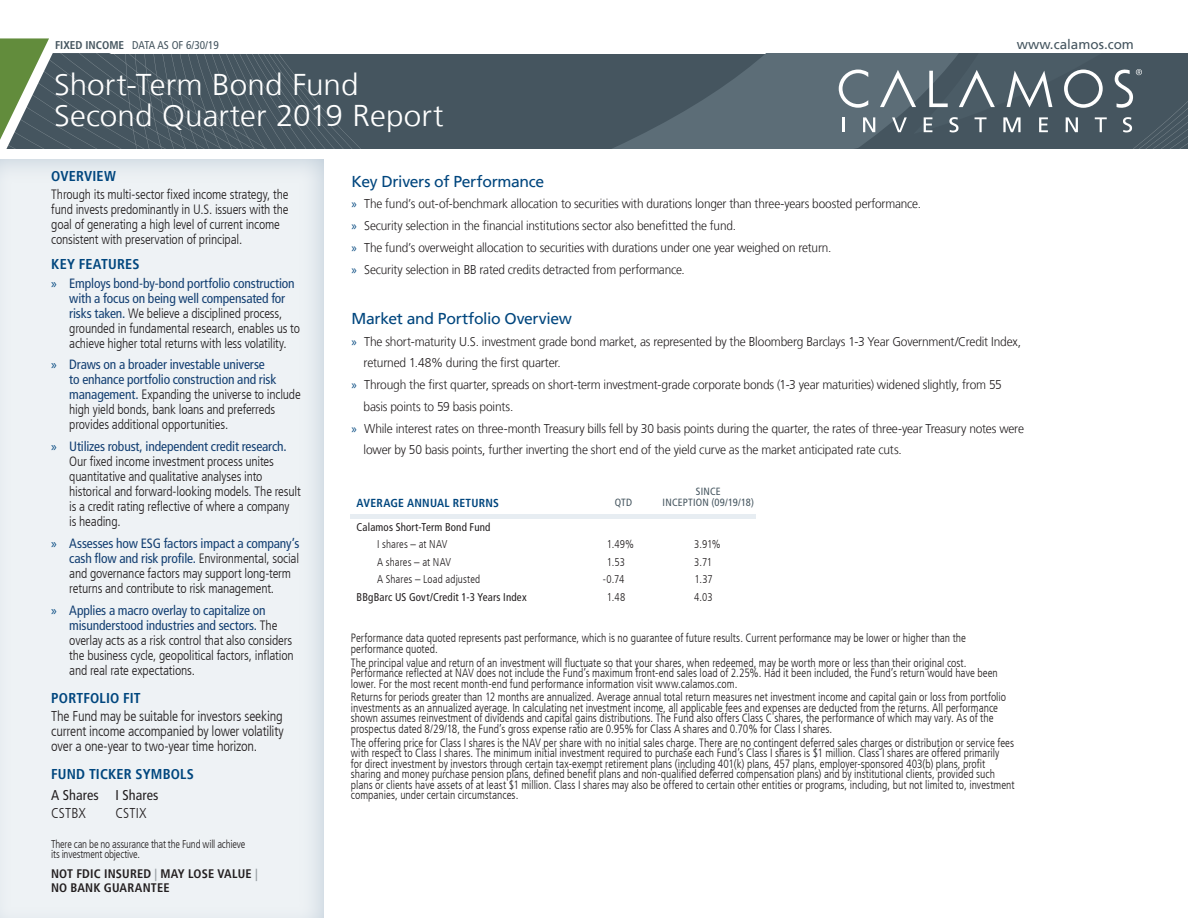
<style>
.page{position:relative;width:1188px;height:918px;background:#fff}
.page>*{position:absolute;margin:0;border:0;box-sizing:border-box;transform-origin:0 0}
.t1{font:300 30px/31.5px "Frutiger LT";color:#fff;scale:1.05 1}
.t2{font:15.75px "Frutiger LT";letter-spacing:-.02em;color:#00467e}
.t3{font:300 condensed 14.25px/15px "Frutiger LT";letter-spacing:-.015em;color:#231f20;text-align:justify}
.t4{font:700 condensed 14.25px "Frutiger LT";letter-spacing:.01em;color:#00467e}
.t5{font:condensed 14.25px "Frutiger LT";letter-spacing:.005em;color:#231f20}
.t6{font:300 condensed 13.5px/15px "Frutiger LT";letter-spacing:-.015em;color:#231f20}
.t7{font:13.5px "Frutiger LT";color:#45555f}
.t8{font:300 12.75px "Frutiger LT";letter-spacing:-.015em;color:#231f20;scale:.94 1}
.t9{font:300 12.75px/22px "Frutiger LT";letter-spacing:-.015em;color:#231f20;scale:.93 1}
.t10{font:700 condensed 12.3px/13.5px "Frutiger LT";letter-spacing:.015em;color:#231f20}
.t11{font:300 condensed 12px/10.5px "Frutiger LT";color:#231f20;scale:.95 1}
.t12{font:700 condensed 11.7px "Frutiger LT";letter-spacing:.02em;color:#00467e}
.t13{font:300 condensed 11.25px/10.5px "Frutiger LT";letter-spacing:-.015em;color:#231f20;scale:.95 1}
.t14{font:condensed 11.25px "Frutiger LT";letter-spacing:.015em;color:#231f20}
.t15{font:300 condensed 11.25px "Frutiger LT";letter-spacing:-.015em;color:#231f20}
.t16{font:condensed 11.25px "Frutiger LT";color:#45555f}
.t17{font:300 condensed 11.25px "Frutiger LT";letter-spacing:.01em;color:#231f20}
.t18{font:300 condensed 11.25px "Frutiger LT";letter-spacing:.015em;color:#231f20}
.t19{font:condensed 10.5px/10.5px "Frutiger LT";letter-spacing:.02em;color:#45555f;text-align:center}
.s1{font-weight:700}
.s2{font-family:"Myriad Pro";font-weight:400;font-stretch:normal;color:#00467e}
.s3{font-weight:400;color:#133f72}
.s4{color:#959ca1}
.s5{font-family:"Myriad Pro";font-weight:400;color:#00467e}
.s6{color:#00467e}
</style>
<div class="page">
<div style="left:802px;top:54px;width:37px;height:94px;background:#5c6d77"></div>
<div style="left:0;top:155px;width:325px;height:763px;background:#eef2f5"></div>
<svg style="left:839px;top:54px;width:349px;height:94px;background:#5a6972"></svg>
<svg style="left:0;top:38px;width:802px;height:111px;background:#647379"></svg>
<div style="left:350px;top:514px;width:406px;height:5px;background:#e7edf2"></div>
<p class="t16" style="left:55px;top:39px;width:165px"><span class="s1">FIXED INCOME</span> DATA AS OF 6/30/19</p>
<p class="t7" style="left:1017px;top:36px;width:119px">www.calamos.com</p>
<h1 class="t1" style="left:54px;top:69px;width:373px">Short-Term Bond Fund<br>Second Quarter 2019 Report</h1>
<p class="t4" style="left:51px;top:168px;width:66px">OVERVIEW</p>
<p class="t6" style="left:51px;top:187px;width:239px">Through its multi-sector fixed income strategy, the fund invests predominantly in U.S. issuers with the goal of generating a high level of current income consistent with preservation of principal.</p>
<p class="t4" style="left:51px;top:256px;width:90px">KEY FEATURES</p>
<p class="t6" style="left:69px;top:276px;width:232px;text-indent:-18px"><span class="s2">»</span> <span class="s3">Employs bond-by-bond portfolio construction with a focus on being well compensated for risks taken.</span> We believe a disciplined process, grounded in fundamental research, enables us to achieve higher total returns with less volatility.</p>
<p class="t6" style="left:69px;top:357px;width:233px;text-indent:-18px"><span class="s2">»</span> <span class="s3">Draws on a broader investable universe<br>to enhance portfolio construction and risk management.</span> Expanding the universe to include high yield bonds, bank loans and preferreds provides additional opportunities.</p>
<p class="t6" style="left:69px;top:439px;width:233px;text-indent:-18px"><span class="s2">»</span> <span class="s3">Utilizes robust, independent credit research.<br></span>Our fixed income investment process unites quantitative and qualitative analyses into historical and forward-looking models. The result is a credit rating reflective of where a company<br>is heading.</p>
<p class="t6" style="left:69px;top:536px;width:232px;text-indent:-18px"><span class="s2">»</span> <span class="s3">Assesses how ESG factors impact a company’s cash flow and risk profile.</span> Environmental, social and governance factors may support long-term returns and contribute to risk management.</p>
<p class="t6" style="left:69px;top:603px;width:226px;text-indent:-18px"><span class="s2">»</span> <span class="s3">Applies a macro overlay to capitalize on misunderstood industries and sectors.</span> The overlay acts as a risk control that also considers the business cycle, geopolitical factors, inflation and real rate expectations.</p>
<p class="t4" style="left:51px;top:690px;width:91px">PORTFOLIO FIT</p>
<p class="t3" style="left:51px;top:709px;width:234px">The Fund may be suitable for investors seeking current income accompanied by lower volatility over a one-year to two-year time horizon.</p>
<p class="t4" style="left:51px;top:765px;width:144px">FUND TICKER SYMBOLS</p>
<p class="t5" style="left:51px;top:787px;width:109px">A Shares I Shares</p>
<p class="t3" style="left:51px;top:806px;width:36px">CSTBX</p>
<p class="t3" style="left:116px;top:806px;width:32px">CSTIX</p>
<p class="t13" style="left:51px;top:839px;width:206px">There can be no assurance that the Fund will achieve its investment objective.</p>
<p class="t10" style="left:51px;top:867px;width:208px">NOT FDIC INSURED <span class="s4">|</span> MAY LOSE VALUE <span class="s4">|<br></span>NO BANK GUARANTEE</p>
<h2 class="t2" style="left:352px;top:172px;width:194px">Key Drivers of Performance</h2>
<p class="t9" style="left:352px;top:193px;width:614px"><span class="s5">»</span><span class="s6">»</span> The fund’s out-of-benchmark allocation to securities with durations longer than three-years boosted performance. <span class="s5">»</span><span class="s6">»</span> Security selection in the financial institutions sector also benefitted the fund.<br><span class="s5">»</span><span class="s6">»</span> The fund’s overweight allocation to securities with durations under one year weighed on return.<br><span class="s5">»</span><span class="s6">»</span> Security selection in BB rated credits detracted from performance.</p>
<h2 class="t2" style="left:352px;top:309px;width:222px">Market and Portfolio Overview</h2>
<p class="t8" style="left:352px;top:334px;width:714px"><span class="s5">»</span><span class="s6">»</span> The short-maturity U.S. investment grade bond market, as represented by the Bloomberg Barclays 1-3 Year Government/Credit Index,</p>
<p class="t8" style="left:364px;top:356px;width:211px">returned 1.48% during the first quarter.</p>
<p class="t8" style="left:352px;top:377px;width:693px"><span class="s5">»</span><span class="s6">»</span> Through the first quarter, spreads on short-term investment-grade corporate bonds (1-3 year maturities) widened slightly, from 55</p>
<p class="t8" style="left:364px;top:399px;width:161px">basis points to 59 basis points.</p>
<p class="t8" style="left:352px;top:421px;width:717px"><span class="s5">»</span><span class="s6">»</span> While interest rates on three-month Treasury bills fell by 30 basis points during the quarter, the rates of three-year Treasury notes were</p>
<p class="t8" style="left:364px;top:443px;width:574px">lower by 50 basis points, further inverting the short end of the yield curve as the market anticipated rate cuts.</p>
<p class="t12" style="left:357px;top:496px;width:144px">AVERAGE ANNUAL RETURNS</p>
<p class="t19" style="left:615px;top:497px;width:19px">QTD</p>
<p class="t19" style="left:663px;top:487px;width:93px">SINCE<br>INCEPTION (09/19/18)</p>
<p class="t14" style="left:357px;top:521px;width:135px">Calamos Short-Term Bond Fund</p>
<p class="t17" style="left:377px;top:538px;width:72px">I shares – at NAV</p>
<p class="t15" style="left:607px;top:538px;width:29px">1.49%</p>
<p class="t15" style="left:694px;top:538px;width:28px">3.91%</p>
<p class="t17" style="left:377px;top:555px;width:76px">A shares – at NAV</p>
<p class="t15" style="left:607px;top:555px;width:20px">1.53</p>
<p class="t15" style="left:694px;top:555px;width:19px">3.71</p>
<p class="t18" style="left:377px;top:573px;width:105px">A Shares – Load adjusted</p>
<p class="t15" style="left:603px;top:573px;width:23px">-0.74</p>
<p class="t15" style="left:695px;top:573px;width:20px">1.37</p>
<p class="t14" style="left:357px;top:591px;width:172px">BBgBarc US Govt/Credit 1-3 Years Index</p>
<p class="t15" style="left:607px;top:591px;width:20px">1.48</p>
<p class="t15" style="left:694px;top:591px;width:20px">4.03</p>
<p class="t11" style="left:351px;top:633px;width:649px">Performance data quoted represents past performance, which is no guarantee of future results. Current performance may be lower or higher than the performance quoted.</p>
<p class="t11" style="left:351px;top:657px;width:683px">The principal value and return of an investment will fluctuate so that your shares, when redeemed, may be worth more or less than their original cost.<br>Performance reflected at NAV does not include the Fund’s maximum front-end sales load of 2.25%. Had it been included, the Fund’s return would have been lower. For the most recent month-end fund performance information visit www.calamos.com.</p>
<p class="t11" style="left:351px;top:692px;width:691px">Returns for periods greater than 12 months are annualized. Average annual total return measures net investment income and capital gain or loss from portfolio investments as an annualized average. In calculating net investment income, all applicable fees and expenses are deducted from the returns. All performance shown assumes reinvestment of dividends and capital gains distributions. The Fund also offers Class C shares, the performance of which may vary. As of the prospectus dated 8/29/18, the Fund’s gross expense ratio are 0.95% for Class A shares and 0.70% for Class I shares.</p>
<p class="t11" style="left:351px;top:737px;width:700px">The offering price for Class I shares is the NAV per share with no initial sales charge. There are no contingent deferred sales charges or distribution or service fees with respect to Class I shares. The minimum initial investment required to purchase each Fund’s Class I shares is $1 million. Class I shares are offered primarily<br>for direct investment by investors through certain tax-exempt retirement plans (including 401(k) plans, 457 plans, employer-sponsored 403(b) plans, profit sharing and money purchase pension plans, defined benefit plans and non-qualified deferred compensation plans) and by institutional clients, provided such plans or clients have assets of at least $1 million. Class I shares may also be offered to certain other entities or programs, including, but not limited to, investment companies, under certain circumstances.</p>
</div>
